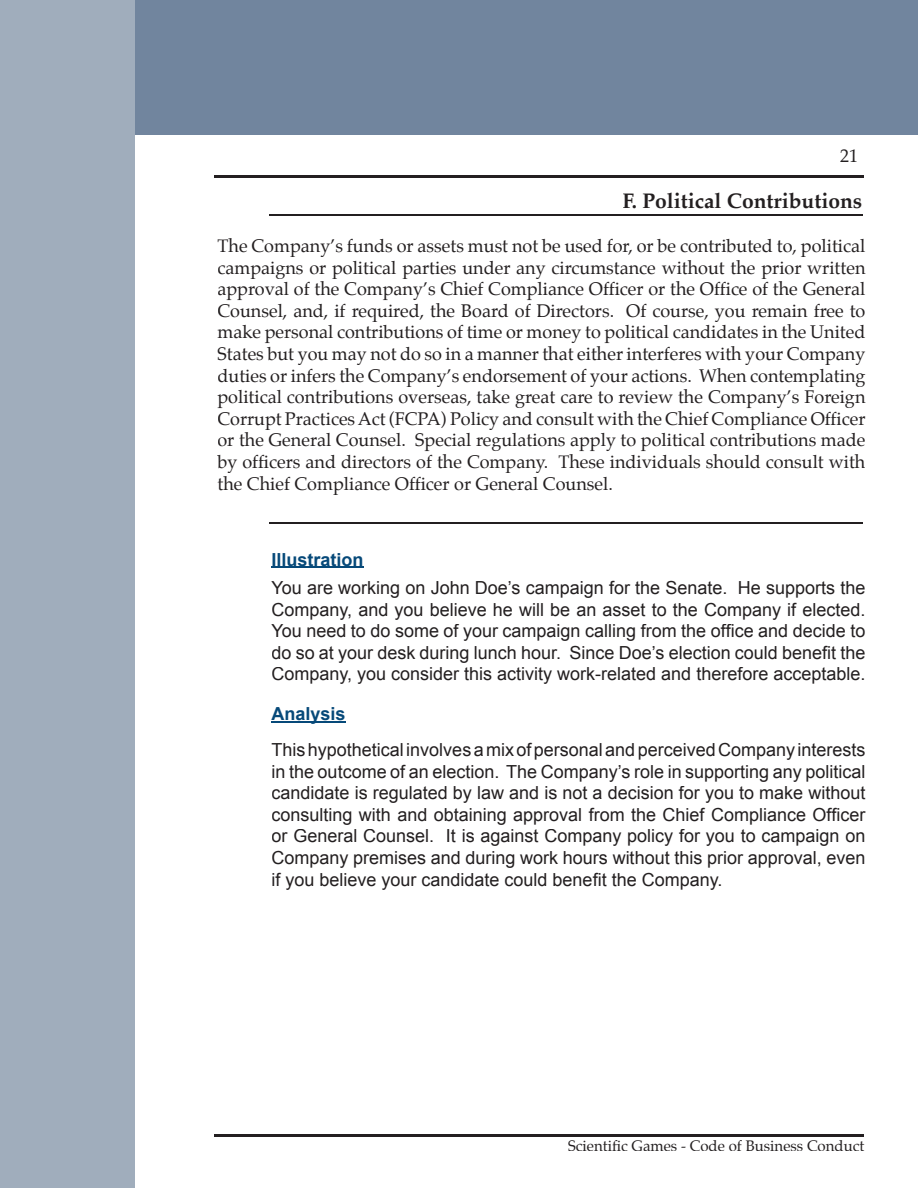
<style>
.page{position:relative;width:918px;height:1188px;background:#fff}
.page>*{position:absolute;margin:0;border:0;box-sizing:border-box;transform-origin:0 0}
.t1{font:700 21px "Palatino";color:#231f20}
.t2{font:18px/21.6px "Palatino";color:#231f20;text-align:justify}
.t3{font:18px/21.6px "Arial";color:#231f20;text-align:justify}
.t4{font:700 18px "Arial";color:#064979}
.t5{font:15px "Palatino";color:#231f20}
</style>
<div class="page">
<div style="left:0;top:0;width:918px;height:135px;background:#71859e"></div>
<div style="left:0;top:0;width:135px;height:1188px;background:#a0adbc"></div>
<hr style="left:215px;top:1134px;width:649px;height:3px;background:#231f20">
<hr style="left:215px;top:175px;width:649px;height:3px;background:#231f20">
<hr style="left:272px;top:566px;width:92px;height:2px;background:#064979">
<hr style="left:272px;top:721px;width:74px;height:2px;background:#064979">
<hr style="left:269px;top:522px;width:594px;height:1px;background:#231f20">
<hr style="left:269px;top:215px;width:594px;height:1px;background:#231f20">
<p class="t2" style="left:840px;top:147px;width:19px">21</p>
<p class="t1" style="left:623px;top:188px;width:241px">F. Political Contributions</p>
<p class="t2" style="left:218px;top:237px;width:650px">The Company’s funds or assets must not be used for, or be contributed to, political campaigns or political parties under any circumstance without the prior written approval of the Company’s Chief Compliance Officer or the Office of the General Counsel, and, if required, the Board of Directors. Of course, you remain free to make personal contributions of time or money to political candidates in the United States but you may not do so in a manner that either interferes with your Company duties or infers the Company’s endorsement of your actions. When contemplating political contributions overseas, take great care to review the Company’s Foreign Corrupt Practices Act (FCPA) Policy and consult with the Chief Compliance Officer or the General Counsel. Special regulations apply to political contributions made by officers and directors of the Company. These individuals should consult with the Chief Compliance Officer or General Counsel.</p>
<p class="t4" style="left:272px;top:549px;width:94px">Illustration</p>
<p class="t3" style="left:272px;top:577px;width:596px">You are working on John Doe’s campaign for the Senate. He supports the Company, and you believe he will be an asset to the Company if elected.<br>You need to do some of your campaign calling from the office and decide to do so at your desk during lunch hour. Since Doe’s election could benefit the Company, you consider this activity work-related and therefore acceptable.</p>
<p class="t4" style="left:272px;top:704px;width:76px">Analysis</p>
<p class="t3" style="left:272px;top:739px;width:596px">This hypothetical involves a mix of personal and perceived Company interests in the outcome of an election. The Company’s role in supporting any political candidate is regulated by law and is not a decision for you to make without consulting with and obtaining approval from the Chief Compliance Officer or General Counsel. It is against Company policy for you to campaign on Company premises and during work hours without this prior approval, even if you believe your candidate could benefit the Company.</p>
<p class="t5" style="left:568px;top:1136px;width:298px">Scientific Games - Code of Business Conduct</p>
</div>
